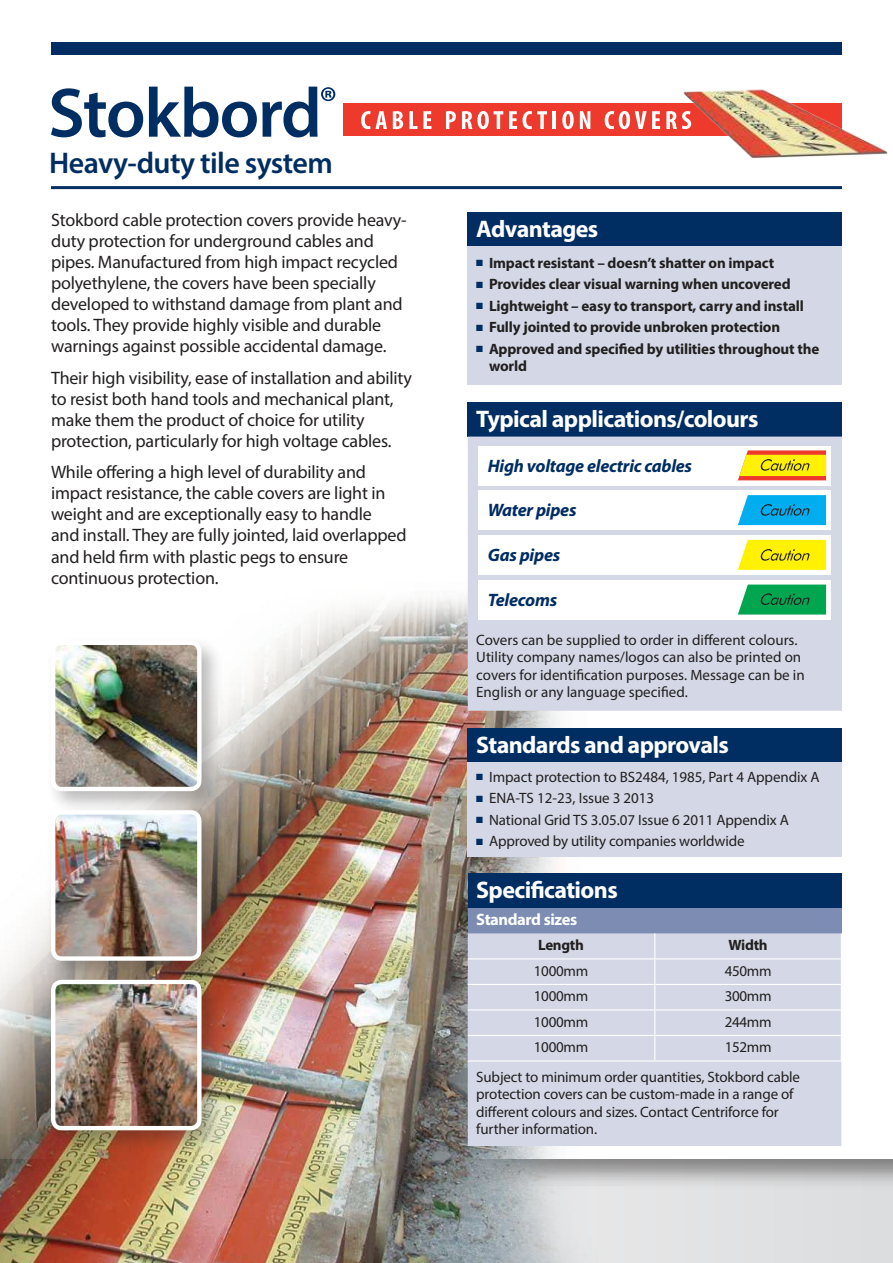
<style>
.page{position:relative;width:893px;height:1263px;background:#fff}
.page>*{position:absolute;margin:0;border:0;box-sizing:border-box;transform-origin:0 0}
.t1{font:600 70.5px "Myriad Pro";letter-spacing:-.02em;color:#002d62}
.t2{font:600 30px "Myriad Pro";letter-spacing:-.02em;color:#002d62}
.t3{font:700 24px "Myriad Pro";letter-spacing:-.025em;color:#fff}
.t4{font:18px/21px "Myriad Pro";letter-spacing:-.01em;color:#221f1f}
.t5{font:italic 700 18px "Myriad Pro";letter-spacing:-.015em;color:#002d62}
.t6{font:700 16.5px "Myriad Pro";letter-spacing:-.025em;color:#fff}
.t7{font:15px/17.2px "Myriad Pro";letter-spacing:-.01em;color:#221f1f}
.t8{font:700 15px/17.2px "Myriad Pro";letter-spacing:-.01em;color:#221f1f}
.s1{color:#002d62}
</style>
<div class="page">
<img style="left:0;top:564px;width:597px;height:699px">
<div style="left:51px;top:43px;width:791px;height:12px;background:#002d62"></div>
<div style="left:468px;top:728px;width:374px;height:34px;background:#002d62"></div>
<div style="left:468px;top:762px;width:374px;height:95px;background:#d4d8e6"></div>
<div style="left:468px;top:213px;width:374px;height:34px;background:#002d62"></div>
<div style="left:468px;top:247px;width:374px;height:138px;background:#d4d8e6"></div>
<div style="left:46px;top:635px;width:178px;height:179px;background:#221f1f;opacity:.3"></div>
<img style="left:56px;top:646px;width:141px;height:140px">
<div style="left:51px;top:641px;width:151px;height:150px;border:4px solid #fff;border-radius:9px"></div>
<div style="left:46px;top:805px;width:178px;height:179px;background:#221f1f;opacity:.3"></div>
<img style="left:56px;top:815px;width:141px;height:141px">
<div style="left:51px;top:810px;width:151px;height:151px;border:4px solid #fff;border-radius:9px"></div>
<div style="left:46px;top:974px;width:178px;height:179px;background:#221f1f;opacity:.3"></div>
<img style="left:56px;top:985px;width:141px;height:140px">
<div style="left:51px;top:980px;width:151px;height:150px;border:4px solid #fff;border-radius:9px"></div>
<svg style="left:321px;top:87px;width:14px;height:14px"></svg>
<div style="left:343px;top:104px;width:499px;height:32px;background:#ee3a2d"></div>
<svg style="left:361px;top:111px;width:26px;height:18px"></svg>
<svg style="left:393px;top:111px;width:10px;height:18px"></svg>
<svg style="left:409px;top:111px;width:8px;height:18px"></svg>
<svg style="left:423px;top:111px;width:8px;height:18px"></svg>
<svg style="left:446px;top:111px;width:10px;height:18px"></svg>
<svg style="left:462px;top:111px;width:41px;height:18px"></svg>
<svg style="left:509px;top:111px;width:8px;height:18px"></svg>
<svg style="left:523px;top:111px;width:24px;height:18px"></svg>
<hr style="left:553px;top:111px;width:3px;height:18px;background:#fff">
<svg style="left:562px;top:111px;width:12px;height:18px"></svg>
<svg style="left:580px;top:111px;width:10px;height:18px"></svg>
<svg style="left:605px;top:111px;width:55px;height:18px"></svg>
<svg style="left:666px;top:111px;width:9px;height:18px"></svg>
<img style="left:675px;top:89px;width:213px;height:70px">
<hr style="left:51px;top:186px;width:791px;height:3px;background:#002d62">
<div style="left:468px;top:403px;width:374px;height:34px;background:#002d62"></div>
<div style="left:468px;top:437px;width:374px;height:274px;background:#d4d8e6"></div>
<div style="left:478px;top:446px;width:353px;height:39px;background:#fff"></div>
<svg style="left:738px;top:450px;width:88px;height:30px;background:#eeb61e"></svg>
<div style="left:478px;top:490px;width:353px;height:40px;background:#fff"></div>
<div style="left:478px;top:535px;width:353px;height:40px;background:#fff"></div>
<div style="left:478px;top:580px;width:353px;height:39px;background:#fff"></div>
<svg style="left:738px;top:495px;width:88px;height:30px;background:#11a9e4"></svg>
<svg style="left:738px;top:540px;width:88px;height:30px;background:#f2e610"></svg>
<svg style="left:738px;top:585px;width:88px;height:29px;background:#10a256"></svg>
<div style="left:468px;top:874px;width:373px;height:34px;background:#002d62"></div>
<div style="left:468px;top:908px;width:373px;height:25px;background:#7c8cb2"></div>
<div style="left:468px;top:933px;width:373px;height:213px;background:#d4d8e6"></div>
<hr style="left:468px;top:958px;width:187px;height:1px;background:#fff">
<hr style="left:655px;top:958px;width:187px;height:1px;background:#fff">
<hr style="left:468px;top:984px;width:187px;height:1px;background:#fff">
<hr style="left:655px;top:984px;width:187px;height:1px;background:#fff">
<hr style="left:468px;top:1009px;width:187px;height:1px;background:#fff">
<hr style="left:655px;top:1009px;width:187px;height:1px;background:#fff">
<hr style="left:468px;top:1035px;width:187px;height:1px;background:#fff">
<hr style="left:655px;top:1035px;width:187px;height:1px;background:#fff">
<svg style="left:654px;top:933px;width:1px;height:127px"></svg>
<hr style="left:468px;top:1060px;width:187px;height:1px;background:#fff">
<hr style="left:655px;top:1060px;width:187px;height:1px;background:#fff">
<h1 class="t1" style="left:48px;top:86px;width:275px">Stokbord</h1>
<h2 class="t2" style="left:49px;top:152px;width:285px">Heavy-duty tile system</h2>
<p class="t4" style="left:51px;top:211px;width:357px">Stokbord cable protection covers provide heavy&shy;duty protection for underground cables and pipes. Manufactured from high impact recycled polyethylene, the covers have been specially developed to withstand damage from plant and tools. They provide highly visible and durable warnings against possible accidental damage.</p>
<p class="t4" style="left:51px;top:369px;width:363px">Their high visibility, ease of installation and ability to resist both hand tools and mechanical plant, make them the product of choice for utility protection, particularly for high voltage cables.</p>
<p class="t4" style="left:51px;top:463px;width:357px">While offering a high level of durability and impact resistance, the cable covers are light in weight and are exceptionally easy to handle<br>and install. They are fully jointed, laid overlapped and held firm with plastic pegs to ensure continuous protection.</p>
<h3 class="t3" style="left:476px;top:220px;width:124px">Advantages</h3>
<p class="t8" style="left:476px;top:255px;width:299px"><span class="s1">■</span> Impact resistant – doesn’t shatter on impact</p>
<p class="t8" style="left:476px;top:277px;width:316px"><span class="s1">■</span> Provides clear visual warning when uncovered</p>
<p class="t8" style="left:476px;top:298px;width:329px"><span class="s1">■</span> Lightweight – easy to transport, carry and install</p>
<p class="t8" style="left:476px;top:320px;width:305px"><span class="s1">■</span> Fully jointed to provide unbroken protection</p>
<p class="t8" style="left:489px;top:341px;width:332px;text-indent:-13px"><span class="s1">■</span> Approved and specified by utilities throughout the world</p>
<h3 class="t3" style="left:476px;top:410px;width:284px">Typical applications/colours</h3>
<p class="t5" style="left:488px;top:459px;width:206px">High voltage electric cables</p>
<p class="t5" style="left:488px;top:503px;width:90px">Water pipes</p>
<p class="t5" style="left:488px;top:548px;width:74px">Gas pipes</p>
<p class="t5" style="left:488px;top:593px;width:71px">Telecoms</p>
<p class="t7" style="left:476px;top:633px;width:330px">Covers can be supplied to order in different colours.<br>Utility company names/logos can also be printed on covers for identification purposes. Message can be in English or any language specified.</p>
<h3 class="t3" style="left:476px;top:735px;width:254px">Standards and approvals</h3>
<p class="t7" style="left:476px;top:769px;width:345px"><span class="s1">■</span> Impact protection to BS2484, 1985, Part 4 Appendix A</p>
<p class="t7" style="left:476px;top:791px;width:179px"><span class="s1">■</span> ENA-TS 12-23, Issue 3 2013</p>
<p class="t7" style="left:476px;top:812px;width:314px"><span class="s1">■</span> National Grid TS 3.05.07 Issue 6 2011 Appendix A</p>
<p class="t7" style="left:476px;top:834px;width:270px"><span class="s1">■</span> Approved by utility companies worldwide</p>
<h3 class="t3" style="left:476px;top:881px;width:143px">Specifications</h3>
<p class="t6" style="left:476px;top:913px;width:102px">Standard sizes</p>
<p class="t8" style="left:538px;top:938px;width:47px">Length</p>
<p class="t8" style="left:729px;top:938px;width:41px">Width</p>
<p class="t7" style="left:534px;top:963px;width:56px">1000mm</p>
<p class="t7" style="left:725px;top:963px;width:48px">450mm</p>
<p class="t7" style="left:534px;top:989px;width:56px">1000mm</p>
<p class="t7" style="left:725px;top:989px;width:48px">300mm</p>
<p class="t7" style="left:534px;top:1014px;width:56px">1000mm</p>
<p class="t7" style="left:725px;top:1014px;width:48px">244mm</p>
<p class="t7" style="left:534px;top:1040px;width:56px">1000mm</p>
<p class="t7" style="left:476px;top:1034px;width:325px;line-height:29.7px;text-indent:248px">152mm<br>Subject to minimum order quantities, Stokbord cable</p>
<p class="t7" style="left:476px;top:1087px;width:319px">protection covers can be custom-made in a range of different colours and sizes. Contact Centriforce for further information.</p>
</div>
